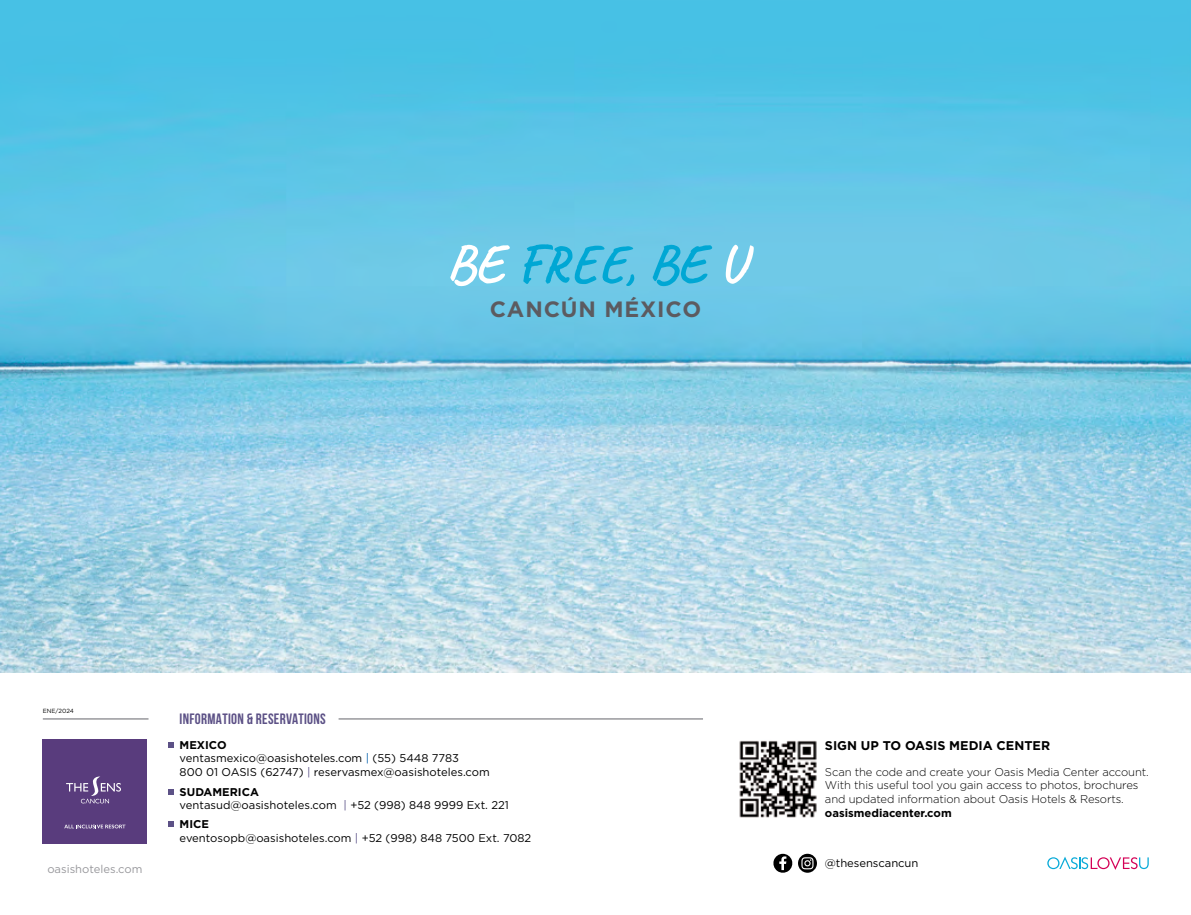
<style>
.page{position:relative;width:1191px;height:915px;background:#fff}
.page>*{position:absolute;margin:0;border:0;box-sizing:border-box;transform-origin:0 0}
.t1{font:700 54px "Caveat";color:#00a7d4}
.t2{font:700 22.05px "Gotham";letter-spacing:.04em;color:#5c5b60}
.t3{font:700 15px "Bebas Neue";letter-spacing:.02em;color:#5c5186}
.t4{font:700 12.6px "Gotham";color:#000}
.t5{font:11.25px/13.5px "Gotham";color:#000}
.t6{font:300 11.25px/13.5px "Gotham";letter-spacing:-.01em;color:#000}
.t7{font:700 11.25px "Gotham";color:#000}
.t8{font:11.25px "Gotham";color:#98989c}
.t9{font:6px "Gotham";color:#000}
.s1{color:#fff}
.s2{color:#5d5086}
.s3{font-weight:700}
.s4{color:#005eab}
.s5{color:#5a5187}
</style>
<div class="page">
<img style="left:0;top:0;width:1191px;height:672px">
<svg style="left:168px;top:742px;width:5px;height:5px"></svg>
<svg style="left:168px;top:789px;width:5px;height:5px"></svg>
<svg style="left:168px;top:821px;width:5px;height:5px"></svg>
<hr style="left:43px;top:718px;width:105px;height:1px;background:#98989c">
<hr style="left:338px;top:718px;width:365px;height:1px;background:#98989c">
<svg style="left:1047px;top:856px;width:101px;height:13px"></svg>
<img style="left:739px;top:740px;width:78px;height:77px">
<svg style="left:773px;top:853px;width:44px;height:20px"></svg>
<div style="left:43px;top:739px;width:104px;height:104px;background:#593c7d"></div>
<svg style="left:64px;top:824px;width:61px;height:4px"></svg>
<svg style="left:66px;top:776px;width:55px;height:27px"></svg>
<h1 class="t1" style="left:446px;top:229px;width:300px"><span class="s1">BE</span> FREE, BE <span class="s1">U</span></h1>
<h2 class="t2" style="left:490px;top:294px;width:213px">CANCÚN MÉXICO</h2>
<p class="t9" style="left:43px;top:706px;width:32px">ENE/2024</p>
<p class="t8" style="left:47px;top:861px;width:97px">oasishoteles.com</p>
<h3 class="t3" style="left:180px;top:710px;width:148px">INFORMA<span class="s2">TIO</span>N &amp; RESERVATIONS</h3>
<p class="t5" style="left:180px;top:737px;width:312px"><span class="s3">MEXICO<br></span>ventasmexico@oasishoteles.com <span class="s4">|</span> (55) 5448 7783<br>800 01 OASIS (62747) <span class="s5">|</span> reservasmex@oasishoteles.com</p>
<p class="t5" style="left:180px;top:784px;width:331px"><span class="s3">SUDAMERICA<br></span>ventasud@oasishoteles.com <span class="s5">|</span> +52 (998) 848 9999 Ext. 221</p>
<p class="t5" style="left:180px;top:816px;width:353px"><span class="s3">MICE<br></span>eventosopb@oasishoteles.com <span class="s5">|</span> +52 (998) 848 7500 Ext. 7082</p>
<p class="t4" style="left:825px;top:736px;width:227px">SIGN UP TO OASIS MEDIA CENTER</p>
<p class="t6" style="left:825px;top:764px;width:325px">Scan the code and create your Oasis Media Center account.<br>With this useful tool you gain access to photos, brochures and updated information about Oasis Hotels &amp; Resorts.</p>
<p class="t7" style="left:825px;top:804px;width:128px">oasismediacenter.com</p>
<p class="t5" style="left:825px;top:855px;width:95px">@thesenscancun</p>
</div>
